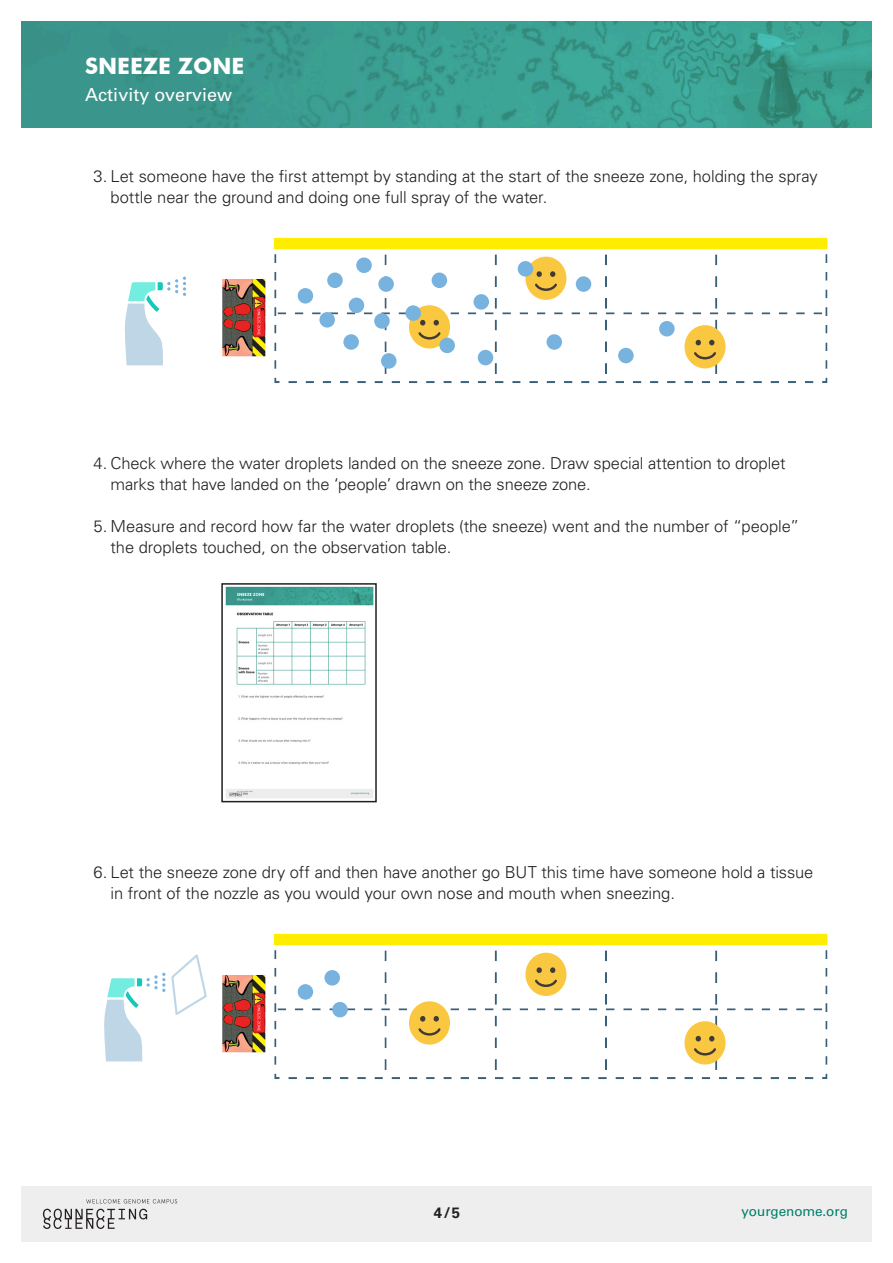
<style>
.page{position:relative;width:893px;height:1263px;background:#fff}
.page>*{position:absolute;margin:0;border:0;box-sizing:border-box;transform-origin:0 0}
.t1{font:700 22.5px "Futura BT";color:#fff}
.t2{font:18px "Univers LT Std";color:#fff}
.t3{font:300 16.5px/21px "Univers LT Std";letter-spacing:-.005em;color:#231f20}
.t4{font:700 15px "Univers LT Std";color:#231f20}
.t5{font:13.5px "Univers LT Std";letter-spacing:-.005em;color:#008068}
</style>
<div class="page">
<div style="left:21px;top:1186px;width:851px;height:56px;background:#eeeeef"></div>
<svg style="left:43px;top:1209px;width:104px;height:20px"></svg>
<svg style="left:86px;top:1199px;width:91px;height:4px"></svg>
<img style="left:21px;top:21px;width:851px;height:107px">
<svg style="left:125px;top:277px;width:61px;height:88px"></svg>
<img style="left:222px;top:237px;width:606px;height:147px">
<div style="left:409px;top:305px;width:41px;height:43px;background:#fac740;border-radius:50%"></div>
<svg style="left:416px;top:320px;width:25px;height:20px"></svg>
<div style="left:525px;top:257px;width:41px;height:43px;background:#fac740;border-radius:50%"></div>
<svg style="left:535px;top:271px;width:22px;height:20px"></svg>
<div style="left:684px;top:325px;width:42px;height:43px;background:#fac740;border-radius:50%"></div>
<svg style="left:694px;top:340px;width:22px;height:20px"></svg>
<div style="left:298px;top:288px;width:15px;height:16px;background:#78b3e0;border-radius:50%"></div>
<div style="left:319px;top:312px;width:16px;height:16px;background:#78b3e0;border-radius:50%"></div>
<div style="left:343px;top:334px;width:16px;height:16px;background:#78b3e0;border-radius:50%"></div>
<div style="left:381px;top:353px;width:16px;height:16px;background:#78b3e0;border-radius:50%"></div>
<div style="left:327px;top:273px;width:16px;height:15px;background:#78b3e0;border-radius:50%"></div>
<div style="left:349px;top:298px;width:15px;height:15px;background:#78b3e0;border-radius:50%"></div>
<div style="left:374px;top:313px;width:16px;height:16px;background:#78b3e0;border-radius:50%"></div>
<div style="left:405px;top:305px;width:16px;height:16px;background:#78b3e0;border-radius:50%"></div>
<div style="left:439px;top:338px;width:16px;height:15px;background:#78b3e0;border-radius:50%"></div>
<div style="left:478px;top:350px;width:15px;height:15px;background:#78b3e0;border-radius:50%"></div>
<div style="left:432px;top:273px;width:15px;height:15px;background:#78b3e0;border-radius:50%"></div>
<div style="left:473px;top:294px;width:16px;height:16px;background:#78b3e0;border-radius:50%"></div>
<div style="left:518px;top:261px;width:15px;height:16px;background:#78b3e0;border-radius:50%"></div>
<div style="left:546px;top:334px;width:16px;height:16px;background:#78b3e0;border-radius:50%"></div>
<div style="left:576px;top:276px;width:15px;height:16px;background:#78b3e0;border-radius:50%"></div>
<div style="left:618px;top:348px;width:16px;height:15px;background:#78b3e0;border-radius:50%"></div>
<div style="left:659px;top:321px;width:16px;height:15px;background:#78b3e0;border-radius:50%"></div>
<div style="left:378px;top:276px;width:16px;height:16px;background:#78b3e0;border-radius:50%"></div>
<div style="left:356px;top:257px;width:16px;height:16px;background:#78b3e0;border-radius:50%"></div>
<img style="left:225px;top:586px;width:149px;height:212px">
<div style="left:221px;top:583px;width:156px;height:219px;border:2px solid #231f20"></div>
<svg style="left:104px;top:954px;width:103px;height:107px"></svg>
<img style="left:222px;top:933px;width:606px;height:147px">
<div style="left:409px;top:1001px;width:41px;height:43px;background:#fac740;border-radius:50%"></div>
<svg style="left:418px;top:1016px;width:23px;height:20px"></svg>
<div style="left:525px;top:953px;width:41px;height:43px;background:#fac740;border-radius:50%"></div>
<svg style="left:535px;top:967px;width:22px;height:20px"></svg>
<div style="left:684px;top:1021px;width:42px;height:43px;background:#fac740;border-radius:50%"></div>
<svg style="left:694px;top:1036px;width:22px;height:20px"></svg>
<div style="left:298px;top:984px;width:15px;height:16px;background:#78b3e0;border-radius:50%"></div>
<div style="left:324px;top:970px;width:16px;height:15px;background:#78b3e0;border-radius:50%"></div>
<div style="left:332px;top:1002px;width:16px;height:15px;background:#78b3e0;border-radius:50%"></div>
<h1 class="t1" style="left:85px;top:52px;width:161px">SNEEZE ZONE</h1>
<p class="t2" style="left:85px;top:84px;width:149px">Activity overview</p>
<p class="t3" style="left:111px;top:166px;width:709px;text-indent:-17px">3. Let someone have the first attempt by standing at the start of the sneeze zone, holding the spray bottle near the ground and doing one full spray of the water.</p>
<p class="t3" style="left:111px;top:453px;width:677px;text-indent:-17px">4. Check where the water droplets landed on the sneeze zone. Draw special attention to droplet marks that have landed on the ‘people’ drawn on the sneeze zone.</p>
<p class="t3" style="left:111px;top:516px;width:690px;text-indent:-17px">5. Measure and record how far the water droplets (the sneeze) went and the number of “people” the droplets touched, on the observation table.</p>
<p class="t3" style="left:111px;top:862px;width:704px;text-indent:-17px">6. Let the sneeze zone dry off and then have another go BUT this time have someone hold a tissue in front of the nozzle as you would your own nose and mouth when sneezing.</p>
<p class="t4" style="left:434px;top:1203px;width:28px">4/5</p>
<p class="t5" style="left:741px;top:1203px;width:108px">yourgenome.org</p>
</div>
